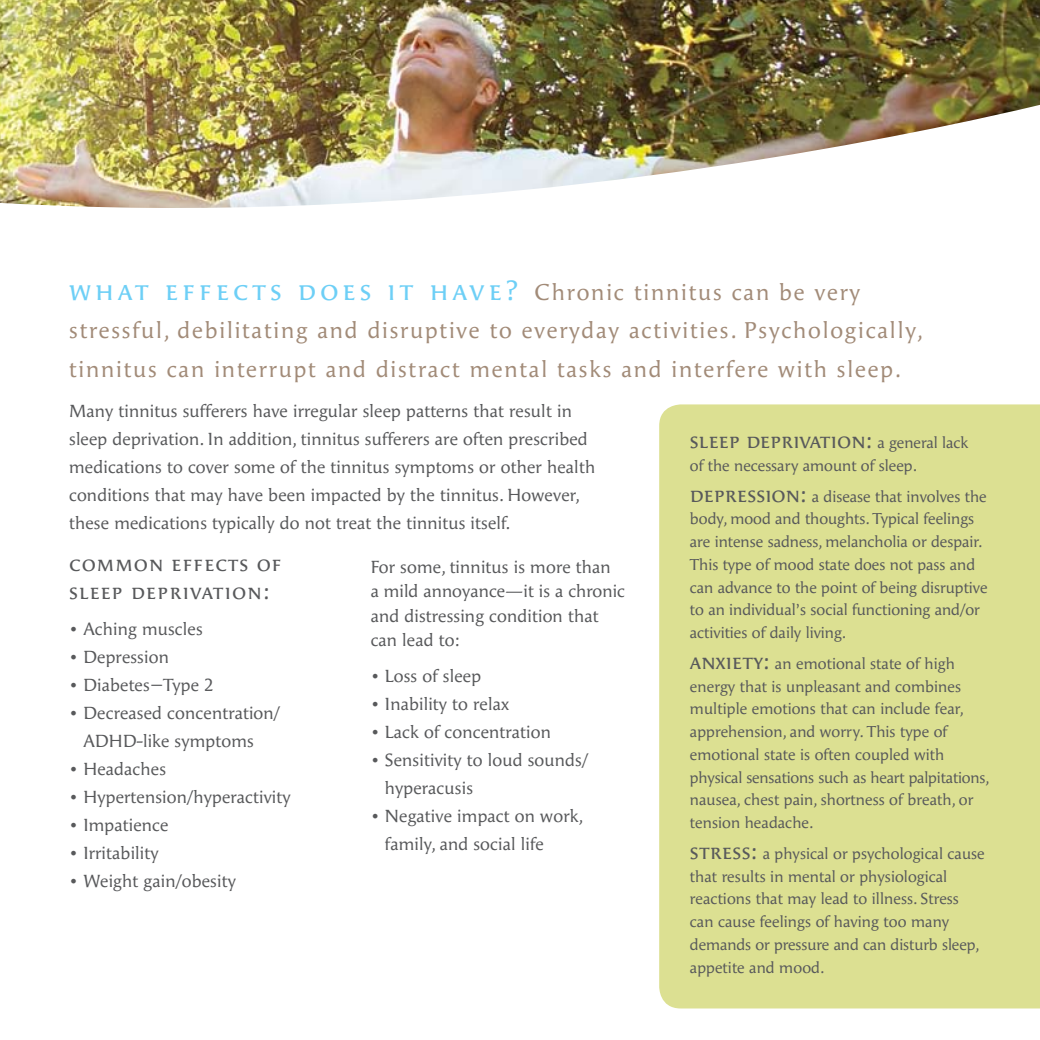
<style>
.page{position:relative;width:1040px;height:1040px;background:#fff}
.page>*{position:absolute;margin:0;border:0;box-sizing:border-box;transform-origin:0 0}
.t1{font:22.75px/38.5px "Angie";letter-spacing:.08em;color:#a28b78}
.t2{font:22.75px/28px "Angie Small Caps";letter-spacing:.04em;color:#58595b}
.t3{font:22.75px "Angie Small Caps";color:#58595b}
.t4{font:17.5px/28px "Angie";letter-spacing:.01em;color:#58595b}
.t5{font:15.75px/22.8px "Angie";color:#58595b}
.s1{font-family:"Angie Small Caps";font-size:29.75px;color:#6dcff6}
.s2{font-family:"Angie Small Caps";font-size:28px;color:#6dcff6}
.s3{font-family:"Akzidenz Grotesk BE";font-weight:300}
.s4{font-family:"Angie"}
.s5{font-family:"Angie";font-size:15.75px}
.s6{font-family:"Angie Small Caps";font-size:22.75px}
.s7{font-size:22.75px}
</style>
<div class="page">
<div style="left:659px;top:404px;width:381px;height:604px;background:#dce092"></div>
<img style="left:0;top:0;width:1040px;height:208px">
<h1 class="t1" style="left:69px;top:273px;width:855px"><span class="s1">what effects does it have</span><span class="s2">?</span> Chronic tinnitus can be very stressful, debilitating and disruptive to everyday activities. Psychologically, tinnitus can interrupt and distract mental tasks and interfere with sleep.</h1>
<p class="t4" style="left:69px;top:398px;width:527px">Many tinnitus sufferers have irregular sleep patterns that result in sleep deprivation. In addition, tinnitus sufferers are often prescribed medications to cover some of the tinnitus symptoms or other health conditions that may have been impacted by the tinnitus. However, these medications typically do not treat the tinnitus itself.</p>
<h1 class="t2" style="left:69px;top:550px;width:214px">common effects of sleep deprivation:</h1>
<p class="t4" style="left:69px;top:615px;width:135px">• Aching muscles</p>
<p class="t4" style="left:69px;top:643px;width:101px">• Depression</p>
<p class="t4" style="left:69px;top:671px;width:146px">• Diabetes<span class="s3">—</span>Type 2</p>
<p class="t4" style="left:83px;top:699px;width:198px;text-indent:-14px">• Decreased concentration/<br>ADHD-like symptoms</p>
<p class="t4" style="left:69px;top:755px;width:98px">• Headaches</p>
<p class="t4" style="left:69px;top:783px;width:223px">• Hypertension/hyperactivity</p>
<p class="t4" style="left:69px;top:811px;width:101px">• Impatience</p>
<p class="t4" style="left:69px;top:839px;width:91px">• Irritability</p>
<p class="t4" style="left:69px;top:867px;width:168px">• Weight gain/obesity</p>
<p class="t4" style="left:371px;top:555px;width:256px;line-height:24.5px">For some, tinnitus is more than<br>a mild annoyance—it is a chronic and distressing condition that can lead to:</p>
<p class="t4" style="left:371px;top:662px;width:112px">• Loss of sleep</p>
<p class="t4" style="left:371px;top:690px;width:140px">• Inability to relax</p>
<p class="t4" style="left:371px;top:718px;width:182px">• Lack of concentration</p>
<p class="t4" style="left:385px;top:746px;width:204px;text-indent:-14px">• Sensitivity to loud sounds/ hyperacusis</p>
<p class="t4" style="left:385px;top:802px;width:200px;text-indent:-14px">• Negative impact on work, family, and social life</p>
<h1 class="t3" style="left:690px;top:428px;width:280px">sleep deprivation<span class="s4">:</span> <span class="s5">a general lack</span></h1>
<p class="t5" style="left:690px;top:451px;width:298px;line-height:30.6px">of the necessary amount of sleep. <span class="s6">depression</span><span class="s7">:</span> a disease that involves the</p>
<p class="t5" style="left:690px;top:508px;width:299px">body, mood and thoughts. Typical feelings are intense sadness, melancholia or despair.<br>This type of mood state does not pass and can advance to the point of being disruptive to an individual’s social functioning and/or activities of daily living.</p>
<p class="t5" style="left:690px;top:652px;width:301px"><span class="s6">anxiety</span><span class="s7">:</span> an emotional state of high energy that is unpleasant and combines multiple emotions that can include fear, apprehension, and worry. This type of emotional state is often coupled with physical sensations such as heart palpitations, nausea, chest pain, shortness of breath, or tension headache.</p>
<p class="t5" style="left:690px;top:842px;width:296px"><span class="s6">stress</span><span class="s7">:</span> a physical or psychological cause that results in mental or physiological reactions that may lead to illness. Stress can cause feelings of having too many demands or pressure and can disturb sleep, appetite and mood.</p>
</div>
